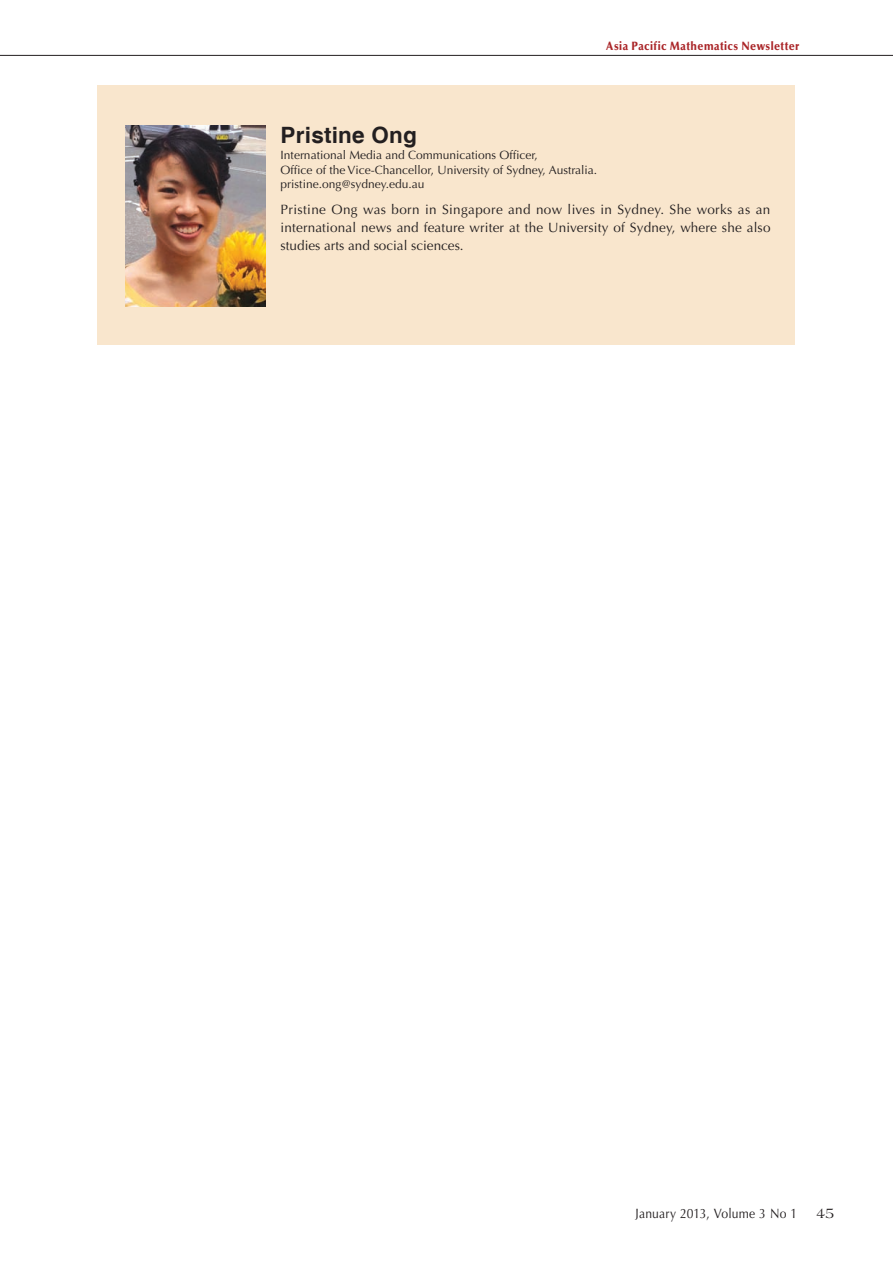
<style>
.page{position:relative;width:893px;height:1263px;background:#fff}
.page>*{position:absolute;margin:0;border:0;box-sizing:border-box;transform-origin:0 0}
.t1{font:700 22.5px "Helvetica";letter-spacing:.01em;color:#231f20}
.t2{font:15px "Americana Std";color:#231f20;scale:.9 1}
.t3{font:13.5px/18px "Optima LT Std";color:#231f20;text-align:justify}
.t4{font:13.5px "Optima LT Std";color:#231f20;scale:.9 1}
.t5{font:12px/14.4px "Optima LT Std";color:#231f20}
.t6{font:900 12px "Optima LT Std";letter-spacing:.04em;color:#aa2629;scale:.9 1}
</style>
<div class="page">
<div style="left:98px;top:85px;width:697px;height:259px;background:#f9e6cd"></div>
<img style="left:125px;top:125px;width:140px;height:182px">
<hr style="left:0;top:55px;width:893px;height:1px;background:#231f20">
<p class="t6" style="left:606px;top:39px;width:216px">Asia Pacific Mathematics Newsletter</p>
<h1 class="t1" style="left:281px;top:121px;width:138px">Pristine Ong</h1>
<p class="t5" style="left:281px;top:148px;width:318px">International Media and Communications Officer,<br>Office of the Vice-Chancellor, University of Sydney, Australia. pristine.ong@sydney.edu.au</p>
<p class="t3" style="left:281px;top:200px;width:491px">Pristine Ong was born in Singapore and now lives in Sydney. She works as an international news and feature writer at the University of Sydney, where she also studies arts and social sciences.</p>
<p class="t4" style="left:635px;top:1206px;width:181px">January 2013, Volume 3 No 1</p>
<p class="t2" style="left:816px;top:1205px;width:21px">45</p>
</div>
